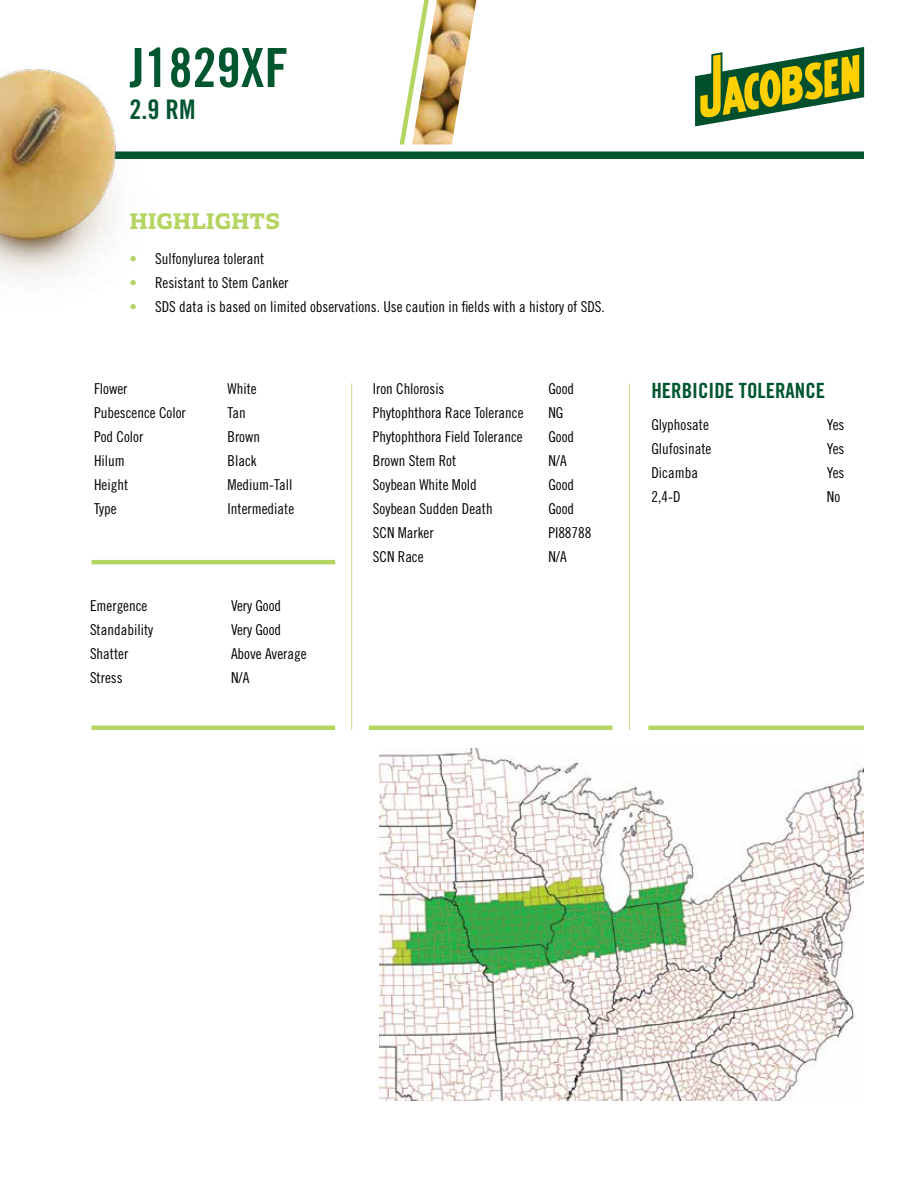
<style>
.page{position:relative;width:918px;height:1188px;background:#fff}
.page>*{position:absolute;margin:0;border:0;box-sizing:border-box;transform-origin:0 0}
.t1{font:54px "Trade Gothic LT Std Bd Cn 20";color:#00562f}
.t2{font:27px "Trade Gothic LT Std Bd Cn 20";color:#00562f}
.t3{font:700 24px "Adria Slab";letter-spacing:.01em;color:#b5d563}
.t4{font:21px "Trade Gothic LT Std Bd Cn 20";color:#00562f}
.t5{font:15px "Trade Gothic LT Std Cn 18";color:#000}
.s1{color:#b5d563}
</style>
<div class="page">
<img style="left:464px;top:0;width:12px;height:72px">
<img style="left:399px;top:0;width:65px;height:144px">
<svg style="left:213px;top:144px;width:651px;height:8px"></svg>
<svg style="left:695px;top:47px;width:169px;height:79px"></svg>
<div style="left:54px;top:152px;width:810px;height:7px;background:#00562f"></div>
<img style="left:0;top:69px;width:213px;height:209px">
<img style="left:379px;top:749px;width:484px;height:352px">
<hr style="left:92px;top:560px;width:243px;height:4px;background:#b5d563">
<hr style="left:92px;top:726px;width:243px;height:4px;background:#b5d563">
<hr style="left:351px;top:383px;width:1px;height:347px;background:#c6de8a">
<hr style="left:629px;top:383px;width:1px;height:347px;background:#c6de8a">
<hr style="left:369px;top:726px;width:243px;height:4px;background:#b5d563">
<hr style="left:648px;top:726px;width:216px;height:4px;background:#b5d563">
<h1 class="t1" style="left:130px;top:35px;width:160px">J1829XF</h1>
<h2 class="t2" style="left:130px;top:93px;width:67px">2.9 RM</h2>
<h3 class="t3" style="left:130px;top:207px;width:152px">HIGHLIGHTS</h3>
<p class="t5" style="left:130px;top:250px;width:136px"><span class="s1">•</span> Sulfonylurea tolerant</p>
<p class="t5" style="left:130px;top:274px;width:160px"><span class="s1">•</span> Resistant to Stem Canker</p>
<p class="t5" style="left:130px;top:298px;width:477px"><span class="s1">•</span> SDS data is based on limited observations. Use caution in fields with a history of SDS.</p>
<p class="t5" style="left:94px;top:380px;width:35px">Flower</p>
<p class="t5" style="left:228px;top:380px;width:31px">White</p>
<p class="t5" style="left:94px;top:404px;width:93px">Pubescence Color</p>
<p class="t5" style="left:228px;top:404px;width:20px">Tan</p>
<p class="t5" style="left:94px;top:428px;width:51px">Pod Color</p>
<p class="t5" style="left:228px;top:428px;width:34px">Brown</p>
<p class="t5" style="left:94px;top:452px;width:32px">Hilum</p>
<p class="t5" style="left:228px;top:452px;width:31px">Black</p>
<p class="t5" style="left:94px;top:476px;width:36px">Height</p>
<p class="t5" style="left:228px;top:476px;width:66px">Medium-Tall</p>
<p class="t5" style="left:94px;top:500px;width:24px">Type</p>
<p class="t5" style="left:228px;top:500px;width:68px">Intermediate</p>
<p class="t5" style="left:90px;top:597px;width:59px">Emergence</p>
<p class="t5" style="left:231px;top:597px;width:52px">Very Good</p>
<p class="t5" style="left:90px;top:621px;width:65px">Standability</p>
<p class="t5" style="left:231px;top:621px;width:52px">Very Good</p>
<p class="t5" style="left:90px;top:645px;width:40px">Shatter</p>
<p class="t5" style="left:231px;top:645px;width:77px">Above Average</p>
<p class="t5" style="left:90px;top:669px;width:34px">Stress</p>
<p class="t5" style="left:231px;top:669px;width:20px">N/A</p>
<p class="t5" style="left:373px;top:380px;width:73px">Iron Chlorosis</p>
<p class="t5" style="left:548px;top:380px;width:27px">Good</p>
<p class="t5" style="left:373px;top:404px;width:152px">Phytophthora Race Tolerance</p>
<p class="t5" style="left:548px;top:404px;width:16px">NG</p>
<p class="t5" style="left:373px;top:428px;width:151px">Phytophthora Field Tolerance</p>
<p class="t5" style="left:548px;top:428px;width:27px">Good</p>
<p class="t5" style="left:373px;top:452px;width:85px">Brown Stem Rot</p>
<p class="t5" style="left:548px;top:452px;width:20px">N/A</p>
<p class="t5" style="left:373px;top:476px;width:106px">Soybean White Mold</p>
<p class="t5" style="left:548px;top:476px;width:27px">Good</p>
<p class="t5" style="left:373px;top:500px;width:121px">Soybean Sudden Death</p>
<p class="t5" style="left:548px;top:500px;width:27px">Good</p>
<p class="t5" style="left:373px;top:524px;width:62px">SCN Marker</p>
<p class="t5" style="left:548px;top:524px;width:45px">PI88788</p>
<p class="t5" style="left:373px;top:548px;width:52px">SCN Race</p>
<p class="t5" style="left:548px;top:548px;width:20px">N/A</p>
<h3 class="t4" style="left:651px;top:378px;width:175px">HERBICIDE TOLERANCE</h3>
<p class="t5" style="left:651px;top:416px;width:59px">Glyphosate</p>
<p class="t5" style="left:827px;top:416px;width:19px">Yes</p>
<p class="t5" style="left:651px;top:440px;width:61px">Glufosinate</p>
<p class="t5" style="left:827px;top:440px;width:19px">Yes</p>
<p class="t5" style="left:651px;top:464px;width:48px">Dicamba</p>
<p class="t5" style="left:827px;top:464px;width:19px">Yes</p>
<p class="t5" style="left:651px;top:488px;width:31px">2,4-D</p>
<p class="t5" style="left:827px;top:488px;width:15px">No</p>
</div>
